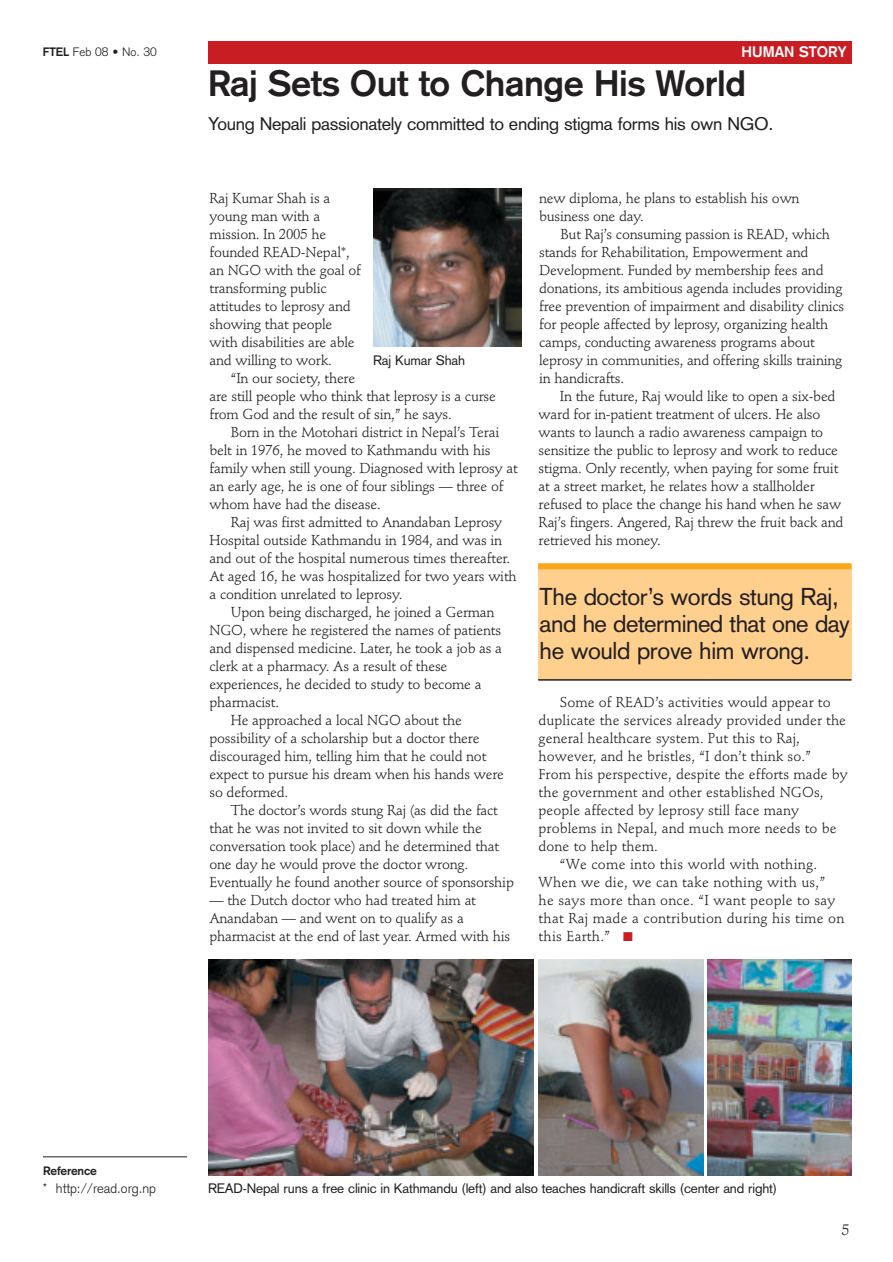
<style>
.page{position:relative;width:893px;height:1262px;background:#fff}
.page>*{position:absolute;margin:0;border:0;box-sizing:border-box;transform-origin:0 0}
.t1{font:700 36px "Akzidenz Grotesk";letter-spacing:-.01em;color:#231f20}
.t2{font:24px/27px "Akzidenz Grotesk";letter-spacing:-.015em;color:#231f20}
.t3{font:18px "Akzidenz Grotesk";letter-spacing:-.015em;color:#231f20}
.t4{font:700 15px "Akzidenz Grotesk";color:#fff}
.t5{font:15px "Stempel Schneidler";color:#231f20}
.t6{font:14.25px/18px "Stempel Schneidler";letter-spacing:-.015em;color:#231f20}
.t7{font:14.25px "Stempel Schneidler";letter-spacing:.005em;color:#231f20}
.t8{font:14.25px "Stempel Schneidler";letter-spacing:.015em;color:#231f20}
.t9{font:13.5px "Akzidenz Grotesk";letter-spacing:-.01em;color:#231f20}
.t10{font:300 13.5px "Akzidenz Grotesk";color:#231f20}
.t11{font:300 12px "Akzidenz Grotesk";color:#231f20}
.t12{font:700 12px "Akzidenz Grotesk";letter-spacing:-.015em;color:#231f20}
.s1{font-weight:700}
.s2{color:#c71d23}
</style>
<div class="page">
<div style="left:208px;top:41px;width:643px;height:22px;background:#c71d23"></div>
<hr style="left:43px;top:1156px;width:144px;height:1px;background:#231f20">
<div style="left:538px;top:565px;width:313px;height:115px;background:#fecf8d"></div>
<div style="left:538px;top:563px;width:313px;height:6px;background:#faa61a"></div>
<hr style="left:538px;top:679px;width:313px;height:1px;background:#231f20">
<img style="left:373px;top:189px;width:148px;height:158px">
<img style="left:707px;top:959px;width:144px;height:216px">
<img style="left:538px;top:959px;width:165px;height:216px">
<img style="left:208px;top:959px;width:326px;height:216px">
<p class="t11" style="left:43px;top:47px;width:115px"><span class="s1">FTEL</span> Feb 08 • No. 30</p>
<p class="t4" style="left:741px;top:46px;width:107px">HUMAN STORY</p>
<h1 class="t1" style="left:208px;top:71px;width:539px">Raj Sets Out to Change His World</h1>
<p class="t3" style="left:208px;top:118px;width:567px">Young Nepali passionately committed to ending stigma forms his own NGO.</p>
<p class="t6" style="left:209px;top:191px;width:153px">Raj Kumar Shah is a young man with a mission. In 2005 he founded READ-Nepal*, an NGO with the goal of transforming public attitudes to leprosy and showing that people with disabilities are able and willing to work.</p>
<p class="t6" style="left:209px;top:371px;width:288px;text-indent:21px">“In our society, there<br>are still people who think that leprosy is a curse from God and the result of sin,” he says.</p>
<p class="t6" style="left:209px;top:425px;width:310px;text-indent:21px">Born in the Motohari district in Nepal’s Terai belt in 1976, he moved to Kathmandu with his family when still young. Diagnosed with leprosy at an early age, he is one of four siblings — three of whom have had the disease.</p>
<p class="t6" style="left:231px;top:515px;width:273px">Raj was first admitted to Anandaban Leprosy</p>
<p class="t6" style="left:209px;top:533px;width:294px">Hospital outside Kathmandu in 1984, and was in</p>
<p class="t6" style="left:209px;top:551px;width:302px">and out of the hospital numerous times thereafter.</p>
<p class="t6" style="left:209px;top:569px;width:309px">At aged 16, he was hospitalized for two years with</p>
<p class="t6" style="left:209px;top:587px;width:194px">a condition unrelated to leprosy.</p>
<p class="t6" style="left:231px;top:605px;width:265px">Upon being discharged, he joined a German</p>
<p class="t6" style="left:209px;top:623px;width:293px">NGO, where he registered the names of patients</p>
<p class="t6" style="left:209px;top:641px;width:294px">and dispensed medicine. Later, he took a job as a</p>
<p class="t6" style="left:209px;top:659px;width:239px">clerk at a pharmacy. As a result of these</p>
<p class="t6" style="left:209px;top:677px;width:273px">experiences, he decided to study to become a</p>
<p class="t6" style="left:209px;top:695px;width:71px">pharmacist.</p>
<p class="t6" style="left:231px;top:713px;width:233px">He approached a local NGO about the</p>
<p class="t6" style="left:209px;top:731px;width:271px">possibility of a scholarship but a doctor there</p>
<p class="t6" style="left:209px;top:749px;width:278px">discouraged him, telling him that he could not</p>
<p class="t6" style="left:209px;top:767px;width:296px">expect to pursue his dream when his hands were</p>
<p class="t6" style="left:209px;top:785px;width:80px">so deformed.</p>
<p class="t6" style="left:231px;top:803px;width:269px">The doctor’s words stung Raj (as did the fact</p>
<p class="t6" style="left:209px;top:821px;width:274px">that he was not invited to sit down while the</p>
<p class="t6" style="left:209px;top:839px;width:291px">conversation took place) and he determined that</p>
<p class="t6" style="left:209px;top:857px;width:260px">one day he would prove the doctor wrong.</p>
<p class="t6" style="left:209px;top:875px;width:306px">Eventually he found another source of sponsorship</p>
<p class="t6" style="left:209px;top:893px;width:302px">— the Dutch doctor who had treated him at<br>Anandaban — and went on to qualify as a pharmacist at the end of last year. Armed with his</p>
<p class="t9" style="left:373px;top:355px;width:94px">Raj Kumar Shah</p>
<p class="t6" style="left:539px;top:191px;width:262px">new diploma, he plans to establish his own business one day.</p>
<p class="t6" style="left:539px;top:227px;width:307px;text-indent:21px">But Raj’s consuming passion is READ, which stands for Rehabilitation, Empowerment and Development. Funded by membership fees and donations, its ambitious agenda includes providing free prevention of impairment and disability clinics for people affected by leprosy, organizing health camps, conducting awareness programs about leprosy in communities, and offering skills training in handicrafts.</p>
<p class="t6" style="left:538px;top:389px;width:306px;text-indent:21px">In the future, Raj would like to open a six-bed ward for in-patient treatment of ulcers. He also wants to launch a radio awareness campaign to sensitize the public to leprosy and work to reduce stigma. Only recently, when paying for some fruit at a street market, he relates how a stallholder refused to place the change his hand when he saw Raj’s fingers. Angered, Raj threw the fruit back and retrieved his money.</p>
<h2 class="t2" style="left:539px;top:585px;width:312px">The doctor’s words stung Raj, and he determined that one day he would prove him wrong.</h2>
<p class="t7" style="left:560px;top:696px;width:272px">Some of READ’s activities would appear to</p>
<p class="t7" style="left:538px;top:714px;width:309px">duplicate the services already provided under the</p>
<p class="t7" style="left:538px;top:732px;width:263px">general healthcare system. Put this to Raj,</p>
<p class="t7" style="left:538px;top:750px;width:274px">however, and he bristles, “I don’t think so.”</p>
<p class="t7" style="left:538px;top:768px;width:311px">From his perspective, despite the efforts made by</p>
<p class="t7" style="left:538px;top:786px;width:286px">the government and other established NGOs,</p>
<p class="t7" style="left:538px;top:804px;width:262px">people affected by leprosy still face many</p>
<p class="t7" style="left:538px;top:822px;width:299px">problems in Nepal, and much more needs to be</p>
<p class="t7" style="left:538px;top:840px;width:121px">done to help them.</p>
<p class="t8" style="left:560px;top:858px;width:258px">“We come into this world with nothing.</p>
<p class="t8" style="left:538px;top:876px;width:288px">When we die, we can take nothing with us,”</p>
<p class="t8" style="left:538px;top:894px;width:298px">he says more than once. “I want people to say</p>
<p class="t8" style="left:538px;top:912px;width:307px">that Raj made a contribution during his time on</p>
<p class="t8" style="left:538px;top:930px;width:96px">this Earth.” <span class="s2">■</span></p>
<p class="t12" style="left:43px;top:1166px;width:55px">Reference</p>
<p class="t10" style="left:43px;top:1183px;width:114px">* http://read.org.np</p>
<p class="t9" style="left:208px;top:1183px;width:570px">READ-Nepal runs a free clinic in Kathmandu (left) and also teaches handicraft skills (center and right)</p>
<p class="t5" style="left:842px;top:1223px;width:9px">5</p>
</div>
